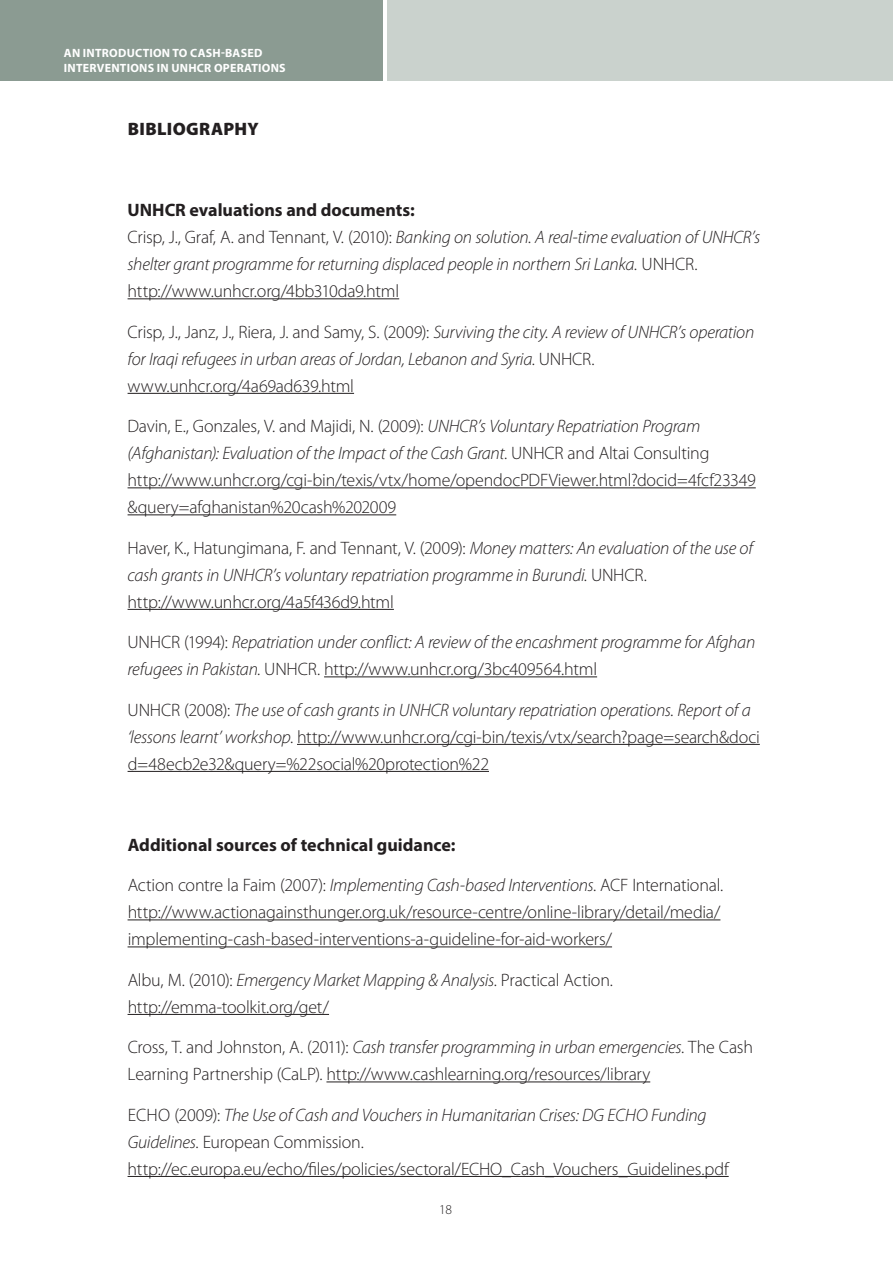
<style>
.page{position:relative;width:893px;height:1263px;background:#fff}
.page>*{position:absolute;margin:0;border:0;box-sizing:border-box;transform-origin:0 0}
.t1{font:300 18px/27px "Myriad Pro";letter-spacing:-.015em;color:#231f20}
.t2{font:italic 300 18px/27px "Myriad Pro";letter-spacing:-.015em;color:#231f20}
.t3{font:700 18px "Myriad Pro";color:#231f20}
.t4{font:900 18px "Myriad Pro";letter-spacing:.02em;color:#231f20}
.t5{font:300 13.5px "Myriad Pro";color:#231f20}
.t6{font:700 12px/14.4px "Myriad Pro";letter-spacing:.02em;color:#fff}
.s1{font-weight:700;font-style:normal}
.s2{font-style:normal}
.s3{font-style:italic}
</style>
<div class="page">
<div style="left:0;top:0;width:383px;height:81px;background:#8b9b92"></div>
<div style="left:387px;top:0;width:506px;height:81px;background:#cad2cd"></div>
<hr style="left:128px;top:298px;width:271px;height:1px;background:#231f20">
<hr style="left:128px;top:393px;width:226px;height:1px;background:#231f20">
<hr style="left:128px;top:487px;width:628px;height:1px;background:#231f20">
<hr style="left:128px;top:514px;width:268px;height:1px;background:#231f20">
<hr style="left:128px;top:609px;width:266px;height:1px;background:#231f20">
<hr style="left:324px;top:676px;width:273px;height:1px;background:#231f20">
<hr style="left:297px;top:744px;width:463px;height:1px;background:#231f20">
<hr style="left:128px;top:771px;width:361px;height:1px;background:#231f20">
<hr style="left:128px;top:919px;width:592px;height:1px;background:#231f20">
<hr style="left:128px;top:946px;width:484px;height:1px;background:#231f20">
<hr style="left:128px;top:1014px;width:201px;height:1px;background:#231f20">
<hr style="left:326px;top:1081px;width:324px;height:1px;background:#231f20">
<hr style="left:128px;top:1176px;width:601px;height:1px;background:#231f20">
<p class="t6" style="left:64px;top:46px;width:223px">AN INTRODUCTION TO CASH-BASED<br>INTERVENTIONS IN UNHCR OPERATIONS</p>
<p class="t4" style="left:128px;top:119px;width:109px">BIBLIOGRAPHY</p>
<p class="t2" style="left:128px;top:196px;width:634px"><span class="s1">UNHCR evaluations and documents:<br></span><span class="s2">Crisp, J., Graf, A. and Tennant, V. (2010):</span> Banking on solution. A real-time evaluation of UNHCR’s shelter grant programme for returning displaced people in northern Sri Lanka. <span class="s2">UNH</span></p>
<p class="t1" style="left:675px;top:250px;width:17px">CR.</p>
<p class="t1" style="left:128px;top:277px;width:273px">http://www.unhcr.org/4bb310da9.html</p>
<p class="t2" style="left:128px;top:318px;width:628px"><span class="s2">Crisp, J., Janz, J., Riera, J. and Samy, S. (2009):</span> Surviving the city. A review of UNHCR’s operation for Iraqi refugees in urban areas of Jordan, Lebanon and Syria<span class="s2">. UNH</span></p>
<p class="t1" style="left:572px;top:345px;width:17px">CR.</p>
<p class="t1" style="left:128px;top:372px;width:228px">www.unhcr.org/4a69ad639.html</p>
<p class="t2" style="left:128px;top:412px;width:574px"><span class="s2">Davin, E., Gonzales, V. and Majidi, N. (2009):</span> UNHCR’s Voluntary Repatriation Program (Afghanistan): Evaluation of the Impact of the Cash Grant<span class="s2">. UNH</span></p>
<p class="t1" style="left:545px;top:439px;width:166px">CR and Altai Consulting</p>
<p class="t1" style="left:128px;top:466px;width:403px">http://www.unhcr.org/cgi-bin/texis/vtx/home/opendocPDFV</p>
<p class="t1" style="left:558px;top:466px;width:199px">iewer.html?docid=4fcf23349</p>
<p class="t1" style="left:128px;top:493px;width:270px">&amp;query=afghanistan%20cash%202009</p>
<p class="t2" style="left:128px;top:534px;width:627px"><span class="s2">H aver, K., H atungimana, F. and Tennant, V. (2009):</span> Money matters: An evaluation of the use of cash grants in UNHCR’s voluntary repatriation programme in Burundi<span class="s2">. UNH</span></p>
<p class="t1" style="left:624px;top:561px;width:17px">CR.</p>
<p class="t1" style="left:128px;top:588px;width:268px">http://www.unhcr.org/4a5f436d9.html</p>
<p class="t1" style="left:128px;top:628px;width:12px">UNH</p>
<p class="t2" style="left:128px;top:628px;width:629px;text-indent:33px"><span class="s2">CR (1994):</span> Repatriation under conflict: A review of the encashment programme for Afghan refugees in Pakistan<span class="s2">. UNH</span></p>
<p class="t1" style="left:298px;top:655px;width:301px">CR. http://www.unhcr.org/3bc409564.html</p>
<p class="t1" style="left:128px;top:696px;width:634px;text-indent:33px">CR (2008): <span class="s3">The use of cash grants in UNHCR voluntary repatriation operations. Report of a ‘lessons learnt’ workshop</span>. http://www.unhcr.org/cgi-bin/texis/vtx/search?page=search&amp;doci d=48ecb2e32&amp;query=%22social%20protection%22</p>
<p class="t1" style="left:128px;top:696px;width:12px">UNH</p>
<p class="t3" style="left:128px;top:833px;width:329px">Additional sources of technical guidance:</p>
<p class="t1" style="left:128px;top:871px;width:596px;text-align:justify">Action contre la Faim (2007): <span class="s3">Implementing Cash-based Interventions</span>. ACF International. http://www.actionagainsthunger.org.uk/resource-centre/online-library/detail/media/ implementing-cash-based-interventions-a-guideline-for-aid-workers/</p>
<p class="t1" style="left:128px;top:966px;width:485px">Albu, M. (2010): <span class="s3">Emergency Market Mapping &amp; Analysis</span>. Practical Action. http://emma-toolkit.org/get/</p>
<p class="t1" style="left:128px;top:1033px;width:627px">Cross, T. and Johnston, A. (2011): <span class="s3">Cash transfer programming in urban emergencies</span>. The Cash<br>Learning Partnership (CaLP). http://www.cashlearning.org/resources/library</p>
<p class="t1" style="left:128px;top:1101px;width:604px">Ec ho (2009): <span class="s3">The Use of Cash and Vouchers in Humanitarian Crises: DG Echo Funding<br>Guidelines</span>. European Commission. http://ec.europa.eu/echo/files/policies/sectoral/ECHO_Cash_Vouchers_Guidelines.pdf</p>
<p class="t5" style="left:439px;top:1202px;width:15px">18</p>
</div>
